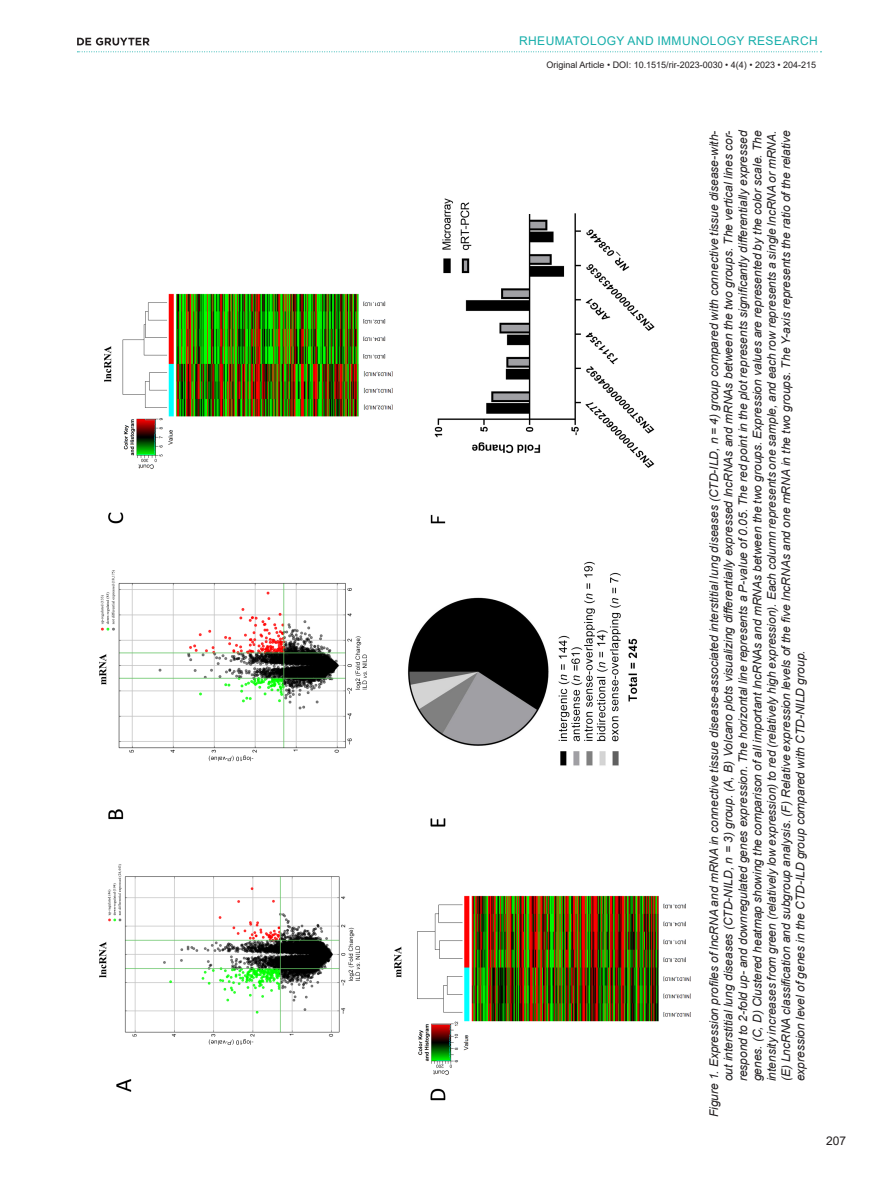
<style>
.page{position:relative;width:893px;height:1191px;background:#fff}
.page>*{position:absolute;margin:0;border:0;box-sizing:border-box;transform-origin:0 0}
.FIG_1{font:italic 12px/14.4px "Arial";color:#231f20;text-align:justify}
.t1{font:12px "Arial";letter-spacing:.035em;color:#15aeaa}
.t2{font:12px "Arial";color:#231f20}
.t3{font:9px "Arial";color:#231f20}
</style>
<div class="page">
<svg style="left:77px;top:51px;width:744px;height:1px"></svg>
<svg style="left:77px;top:38px;width:73px;height:7px"></svg>
<img style="left:99px;top:198px;width:592px;height:903px">
<p class="t1" style="left:519px;top:33px;width:300px">RHEUMATOLOGY AND IMMUNOLOGY RESEARCH</p>
<p class="t3" style="left:546px;top:58px;width:271px">Original Article • DOI: 10.1515/rir-2023-0030 • 4(4) • 2023 • 204-215</p>
<p class="FIG_1" style="left:707px;top:1081px;width:953px;text-indent:-36px;rotate:-90deg">Figure 1. Expression profiles of lncRNA and mRNA in connective tissue disease-associated interstitial lung diseases (CTD-ILD, n = 4) group compared with connective tissue disease-with&shy;out interstitial lung diseases (CTD-NILD, n = 3) group. (A, B) Volcano plots visualizing differentially expressed lncRNAs and mRNAs between the two groups. The vertical lines cor&shy;respond to 2-fold up- and downregulated genes expression. The horizontal line represents a P-value of 0.05. The red point in the plot represents significantly differentially expressed genes. (C, D) Clustered heatmap showing the comparison of all important lncRNAs and mRNAs between the two groups. Expression values are represented by the color scale. The intensity increases from green (relatively low expression) to red (relatively high expression). Each column represents one sample, and each row represents a single lncRNA or mRNA. (E) LncRNA classification and subgroup analysis. (F) Relative expression levels of the five lncRNAs and one mRNA in the two groups. The Y-axis represents the ratio of the relative expression level of genes in the CTD-ILD group compared with CTD-NILD group.</p>
<p class="t2" style="left:826px;top:1132px;width:22px">207</p>
</div>
